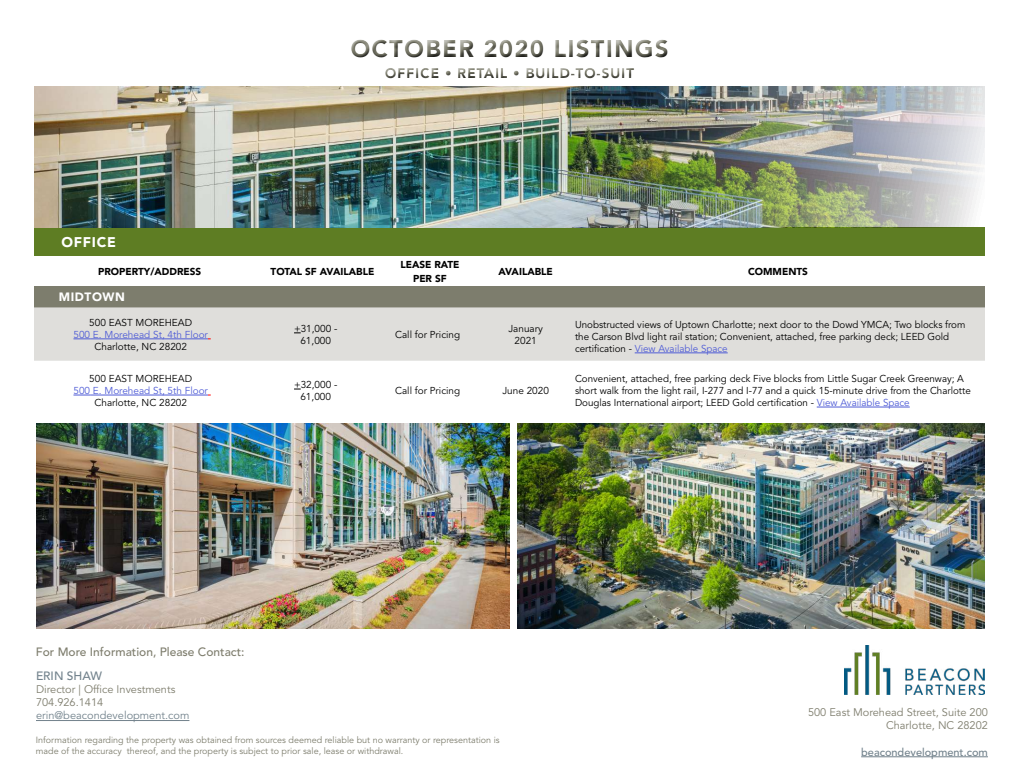
<style>
.page{position:relative;width:1024px;height:768px;background:#fff}
.page>*{position:absolute;margin:0;border:0;box-sizing:border-box;transform-origin:0 0}
.t1{font:900 24px "Avenir LT Std";letter-spacing:.05em;color:#7d7d6d}
.t2{font:900 14px "Avenir LT Std";letter-spacing:.05em;color:#7d7d6d}
.t3{font:900 14px "Avenir LT Std";letter-spacing:.05em;color:#fff}
.t4{font:500 12px "Avenir LT Std";color:#7e7d6d}
.t5{font:500 12px "Avenir LT Std";color:#72828c}
.t6{font:900 12px "Avenir LT Std";letter-spacing:.05em;color:#fff}
.t7{font:11px/13.2px "Avenir LT Std";color:#7e7d6d;text-align:right}
.t8{font:11px "Avenir LT Std";color:#72828c}
.t9{font:500 11px "Avenir LT Std";color:#72828c}
.t10{font:10px/12px "Avenir LT Std";color:#000;text-align:center}
.t11{font:900 10px/14px "Avenir LT Std";color:#000;text-align:center}
.t12{font:10px "Avenir LT Std";color:#4f5cd6}
.t13{font:9px/10.8px "Avenir LT Std";color:#7d7d6d}
.s1{color:#4f5cd6}
</style>
<div class="page">
<div style="left:347px;top:35px;width:328px;height:50px;background:#000;opacity:.75"></div>
<div style="left:34px;top:227px;width:951px;height:29px;background:#5e7d23"></div>
<div style="left:34px;top:286px;width:951px;height:21px;background:#7d7d6d"></div>
<div style="left:34px;top:307px;width:951px;height:54px;background:#dfdedb"></div>
<svg style="left:73px;top:339px;width:17px;height:1px"></svg>
<hr style="left:90px;top:339px;width:72px;height:1px;background:#4f5cd6">
<hr style="left:162px;top:339px;width:46px;height:1px;background:#4f5cd6">
<hr style="left:635px;top:353px;width:93px;height:1px;background:#4f5cd6">
<svg style="left:73px;top:395px;width:17px;height:1px"></svg>
<hr style="left:90px;top:395px;width:72px;height:1px;background:#4f5cd6">
<hr style="left:162px;top:395px;width:46px;height:1px;background:#4f5cd6">
<hr style="left:817px;top:407px;width:93px;height:1px;background:#4f5cd6">
<img style="left:845px;top:646px;width:140px;height:48px">
<hr style="left:861px;top:757px;width:127px;height:1px;background:#72828c">
<img style="left:517px;top:424px;width:468px;height:205px">
<img style="left:36px;top:424px;width:473px;height:205px">
<img style="left:34px;top:86px;width:951px;height:141px">
<hr style="left:36px;top:720px;width:153px;height:1px;background:#72828c">
<h1 class="t1" style="left:350px;top:34px;width:320px">OCTOBER 2020 LISTINGS</h1>
<h2 class="t2" style="left:385px;top:64px;width:251px">OFFICE • RETAIL • BUILD-TO-SUIT</h2>
<h2 class="t3" style="left:62px;top:233px;width:56px">OFFICE</h2>
<p class="t11" style="left:98px;top:264px;width:105px">PROPERTY/ADDRESS</p>
<p class="t11" style="left:271px;top:264px;width:105px">TOTAL SF AVAILABLE</p>
<p class="t11" style="left:400px;top:257px;width:61px">LEASE RATE<br>PER SF</p>
<p class="t11" style="left:498px;top:264px;width:56px">AVAILABLE</p>
<p class="t11" style="left:748px;top:264px;width:61px">COMMENTS</p>
<p class="t6" style="left:59px;top:290px;width:68px">MIDTOWN</p>
<p class="t10" style="left:89px;top:317px;width:104px">500 EAST MOREHEAD</p>
<p class="t12" style="left:73px;top:329px;width:136px">500 E. Morehead St, 4th Floor</p>
<p class="t10" style="left:94px;top:341px;width:94px">Charlotte, NC 28202</p>
<p class="t10" style="left:294px;top:323px;width:45px">+31,000 -<br>61,000</p>
<p class="t10" style="left:395px;top:329px;width:67px">Call for Pricing</p>
<p class="t10" style="left:508px;top:323px;width:36px">January<br>2021</p>
<p class="t10" style="left:575px;top:319px;width:392px;text-align:left">Unobstructed views of Uptown Charlotte; next door to the Dowd YMCA; Two blocks from the Carson Blvd light rail station; Convenient, attached, free parking deck; LEED Gold certification - <span class="s1">View Available Space</span></p>
<p class="t10" style="left:89px;top:373px;width:104px">500 EAST MOREHEAD</p>
<p class="t12" style="left:73px;top:385px;width:136px">500 E. Morehead St, 5th Floor</p>
<p class="t10" style="left:94px;top:397px;width:94px">Charlotte, NC 28202</p>
<p class="t10" style="left:294px;top:379px;width:45px">+32,000 -<br>61,000</p>
<p class="t10" style="left:395px;top:385px;width:67px">Call for Pricing</p>
<p class="t10" style="left:502px;top:385px;width:48px">June 2020</p>
<p class="t10" style="left:575px;top:373px;width:397px;text-align:left">Convenient, attached, free parking deck Five blocks from Little Sugar Creek Greenway; A short walk from the light rail, I-277 and I-77 and a quick 15-minute drive from the Charlotte<br>Douglas International airport; LEED Gold certification - <span class="s1">View Available Space</span></p>
<p class="t4" style="left:36px;top:645px;width:210px">For More Information, Please Contact:</p>
<p class="t5" style="left:36px;top:669px;width:68px">ERIN SHAW</p>
<p class="t7" style="left:36px;top:683px;width:141px;text-align:left">Director | Office Investments<br>704.926.1414</p>
<p class="t8" style="left:36px;top:709px;width:155px">erin@beacondevelopment.com</p>
<p class="t13" style="left:36px;top:735px;width:465px">Information regarding the property was obtained from sources deemed reliable but no warranty or representation is made of the accuracy thereof, and the property is subject to prior sale, lease or withdrawal.</p>
<p class="t7" style="left:808px;top:706px;width:181px">500 East Morehead Street, Suite 200<br>Charlotte, NC 28202</p>
<p class="t9" style="left:861px;top:746px;width:128px">beacondevelopment.com</p>
</div>
